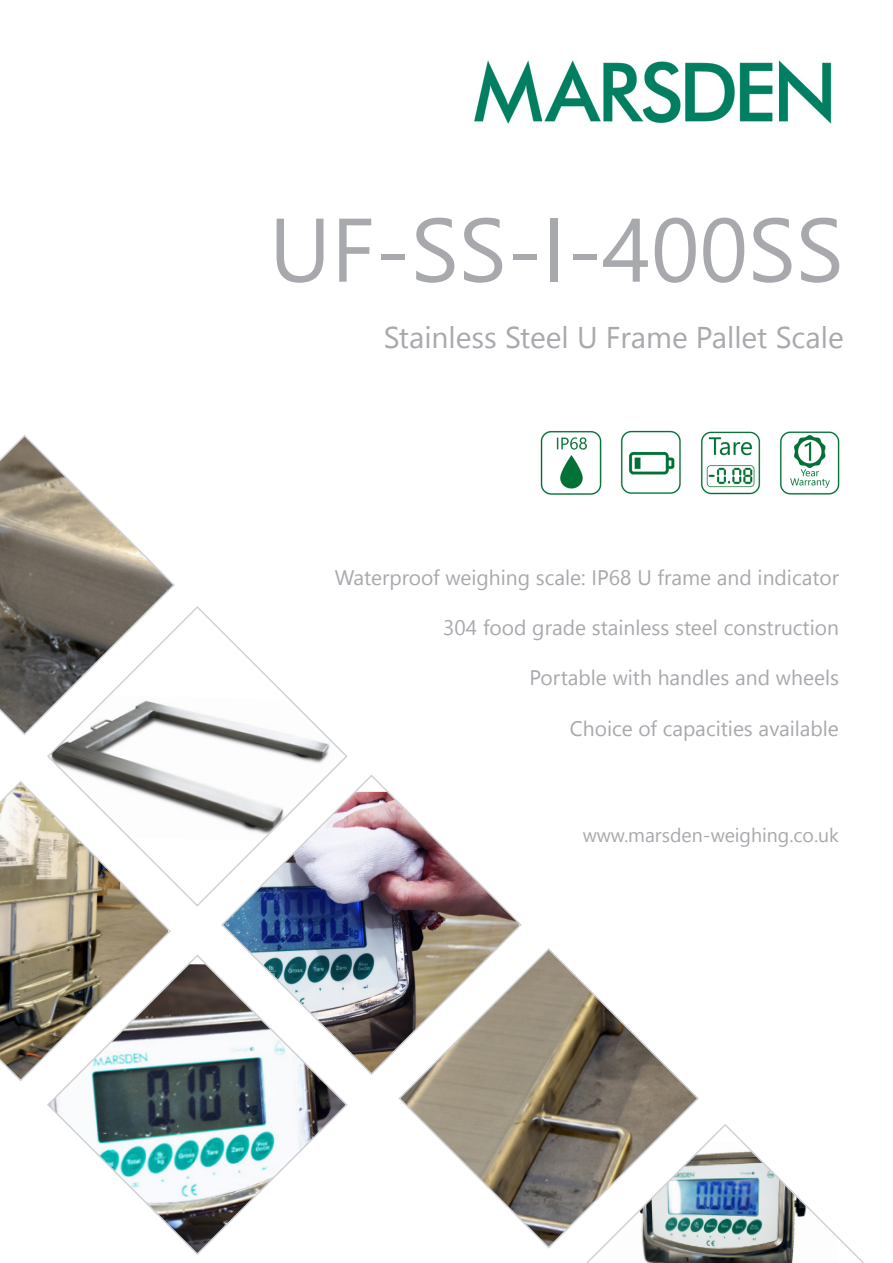
<style>
.page{position:relative;width:893px;height:1263px;background:#fff}
.page>*{position:absolute;margin:0;border:0;box-sizing:border-box;transform-origin:0 0}
.t1{font:90px "Leelawadee UI";color:#a8a9ad}
.t2{font:30px "Leelawadee UI";color:#a8a9ad}
.t3{font:21px "Leelawadee UI";color:#a8a9ad}
.t4{font:19.5px "Leelawadee UI";color:#a8a9ad}
</style>
<div class="page">
<img style="left:473px;top:60px;width:359px;height:64px">
<svg style="left:47px;top:954px;width:301px;height:301px"></svg>
<svg style="left:0;top:435px;width:175px;height:300px"></svg>
<img style="left:0;top:781px;width:172px;height:301px">
<svg style="left:46px;top:605px;width:302px;height:303px"></svg>
<img style="left:220px;top:773px;width:302px;height:303px">
<svg style="left:397px;top:947px;width:302px;height:302px"></svg>
<img style="left:574px;top:1123px;width:290px;height:140px">
<img style="left:620px;top:430px;width:61px;height:64px">
<img style="left:700px;top:431px;width:61px;height:64px">
<img style="left:780px;top:431px;width:60px;height:64px">
<img style="left:540px;top:430px;width:62px;height:65px">
<h1 class="t1" style="left:269px;top:187px;width:576px">UF-SS-I-400SS</h1>
<h2 class="t2" style="left:384px;top:317px;width:461px">Stainless Steel U Frame Pallet Scale</h2>
<p class="t3" style="left:335px;top:563px;width:506px">Waterproof weighing scale: IP68 U frame and indicator</p>
<p class="t3" style="left:443px;top:613px;width:397px">304 food grade stainless steel construction</p>
<p class="t3" style="left:529px;top:663px;width:311px">Portable with handles and wheels</p>
<p class="t3" style="left:570px;top:714px;width:271px">Choice of capacities available</p>
<p class="t4" style="left:583px;top:822px;width:258px">www.marsden-weighing.co.uk</p>
</div>
